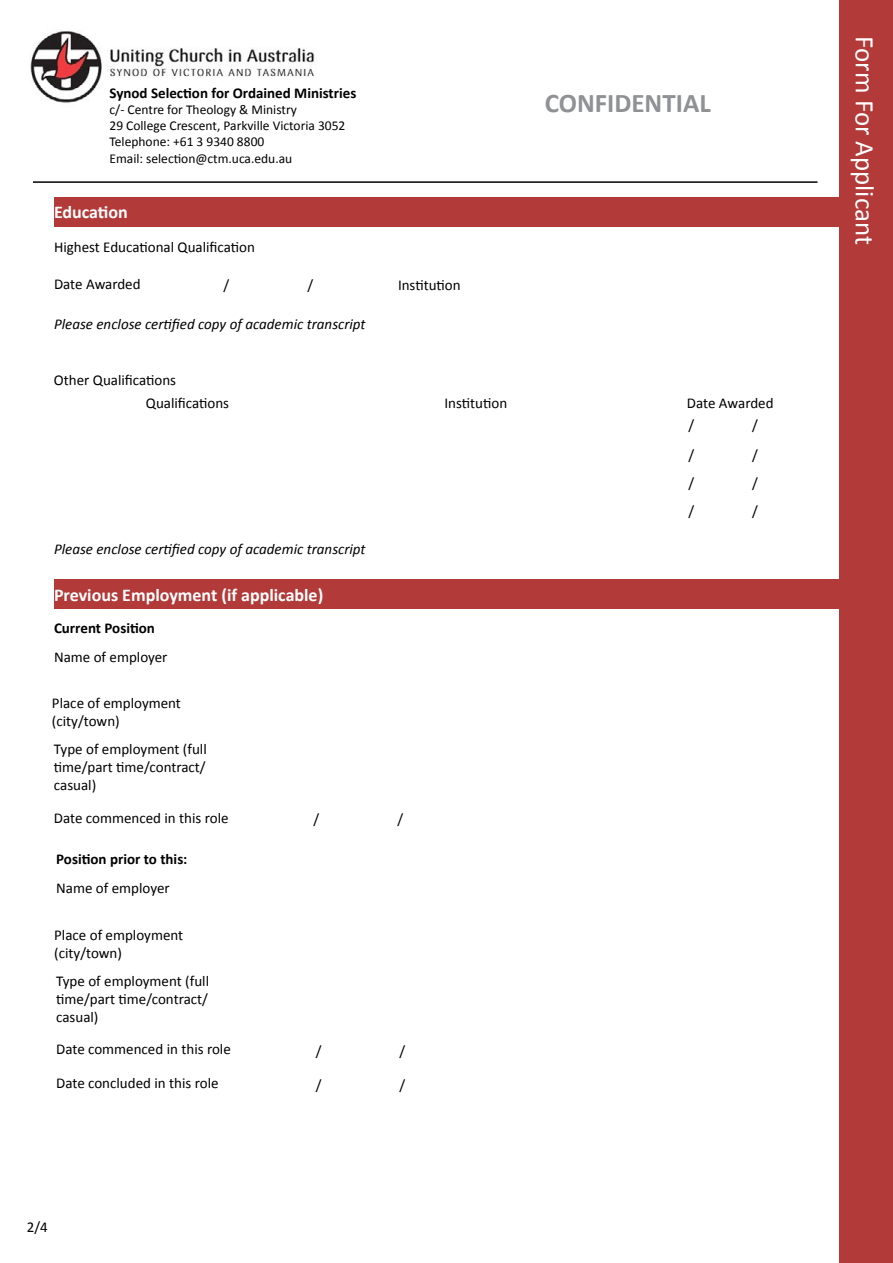
<style>
.page{position:relative;width:893px;height:1263px;background:#fff}
.page>*{position:absolute;margin:0;border:0;box-sizing:border-box;transform-origin:0 0}
.t1{font:27px "Calibri";color:#fff}
.t2{font:700 27px "Calibri";color:#8f9194}
.t3{font:700 18px "Calibri";color:#fff}
.t4{font:15px/18px "Calibri";color:#000}
.t5{font:italic 15px "Calibri";color:#000}
.t6{font:700 15px "Calibri";color:#000}
.t7{font:13.5px/16.2px "Calibri";color:#000}
</style>
<div class="page">
<img style="left:30px;top:31px;width:285px;height:72px">
<div style="left:839px;top:0;width:54px;height:1263px;background:#b23a39"></div>
<hr style="left:33px;top:181px;width:784px;height:2px;background:#000">
<div style="left:54px;top:197px;width:785px;height:29px;background:#b23a39"></div>
<div style="left:54px;top:580px;width:785px;height:29px;background:#b23a39"></div>
<p class="t6" style="left:109px;top:83px;width:248px">Synod Selection for Ordained Ministries</p>
<p class="t7" style="left:109px;top:101px;width:237px">c/- Centre for Theology &amp; Ministry<br>29 College Crescent, Parkville Victoria 3052<br>Telephone: +61 3 9340 8800<br>Email: selection@ctm.uca.edu.au</p>
<p class="t3" style="left:54px;top:201px;width:75px">Education</p>
<p class="t4" style="left:54px;top:238px;width:202px">Highest Educational Qualification</p>
<p class="t4" style="left:54px;top:275px;width:88px">Date Awarded</p>
<p class="t4" style="left:223px;top:276px;width:7px">/</p>
<p class="t4" style="left:307px;top:276px;width:7px">/</p>
<p class="t4" style="left:398px;top:276px;width:64px">Institution</p>
<p class="t5" style="left:54px;top:314px;width:313px">Please enclose certified copy of academic transcript</p>
<h1 class="t2" style="left:545px;top:86px;width:168px">CONFIDENTIAL</h1>
<p class="t4" style="left:146px;top:368px;width:85px;line-height:23px;text-indent:-92px">Other Qualifications<br>Qualifications</p>
<p class="t5" style="left:54px;top:539px;width:313px">Please enclose certified copy of academic transcript</p>
<p class="t3" style="left:54px;top:583px;width:271px">Previous Employment (if applicable)</p>
<p class="t6" style="left:54px;top:618px;width:102px">Current Position</p>
<p class="t4" style="left:54px;top:648px;width:115px">Name of employer</p>
<p class="t4" style="left:52px;top:694px;width:131px">Place of employment (city/town)</p>
<p class="t4" style="left:54px;top:740px;width:154px;text-align:justify">Type of employment (full time/part time/contract/ casual)</p>
<p class="t4" style="left:54px;top:809px;width:176px">Date commenced in this role</p>
<p class="t6" style="left:56px;top:849px;width:133px">Position prior to this:</p>
<p class="t4" style="left:56px;top:879px;width:115px">Name of employer</p>
<p class="t4" style="left:54px;top:925px;width:131px">Place of employment (city/town)</p>
<p class="t4" style="left:56px;top:972px;width:154px;text-align:justify">Type of employment (full time/part time/contract/ casual)</p>
<p class="t4" style="left:56px;top:1040px;width:176px">Date commenced in this role</p>
<p class="t4" style="left:313px;top:810px;width:7px">/</p>
<p class="t4" style="left:397px;top:810px;width:7px">/</p>
<p class="t4" style="left:316px;top:1042px;width:7px">/</p>
<p class="t4" style="left:400px;top:1042px;width:7px">/</p>
<p class="t4" style="left:56px;top:1074px;width:164px">Date concluded in this role</p>
<p class="t4" style="left:316px;top:1076px;width:7px">/</p>
<p class="t4" style="left:400px;top:1076px;width:7px">/</p>
<p class="t4" style="left:444px;top:394px;width:64px">Institution</p>
<p class="t4" style="left:687px;top:392px;width:88px;line-height:22.4px">Date Awarded /</p>
<p class="t4" style="left:752px;top:416px;width:7px">/</p>
<p class="t4" style="left:689px;top:446px;width:7px">/</p>
<p class="t4" style="left:752px;top:446px;width:7px">/</p>
<p class="t4" style="left:689px;top:474px;width:7px">/</p>
<p class="t4" style="left:752px;top:474px;width:7px">/</p>
<p class="t4" style="left:689px;top:502px;width:7px">/</p>
<p class="t4" style="left:752px;top:502px;width:7px">/</p>
<p class="t4" style="left:27px;top:1218px;width:22px">2/4</p>
<h1 class="t1" style="left:882px;top:36px;width:210px;rotate:90deg">Form For Applicant</h1>
</div>
